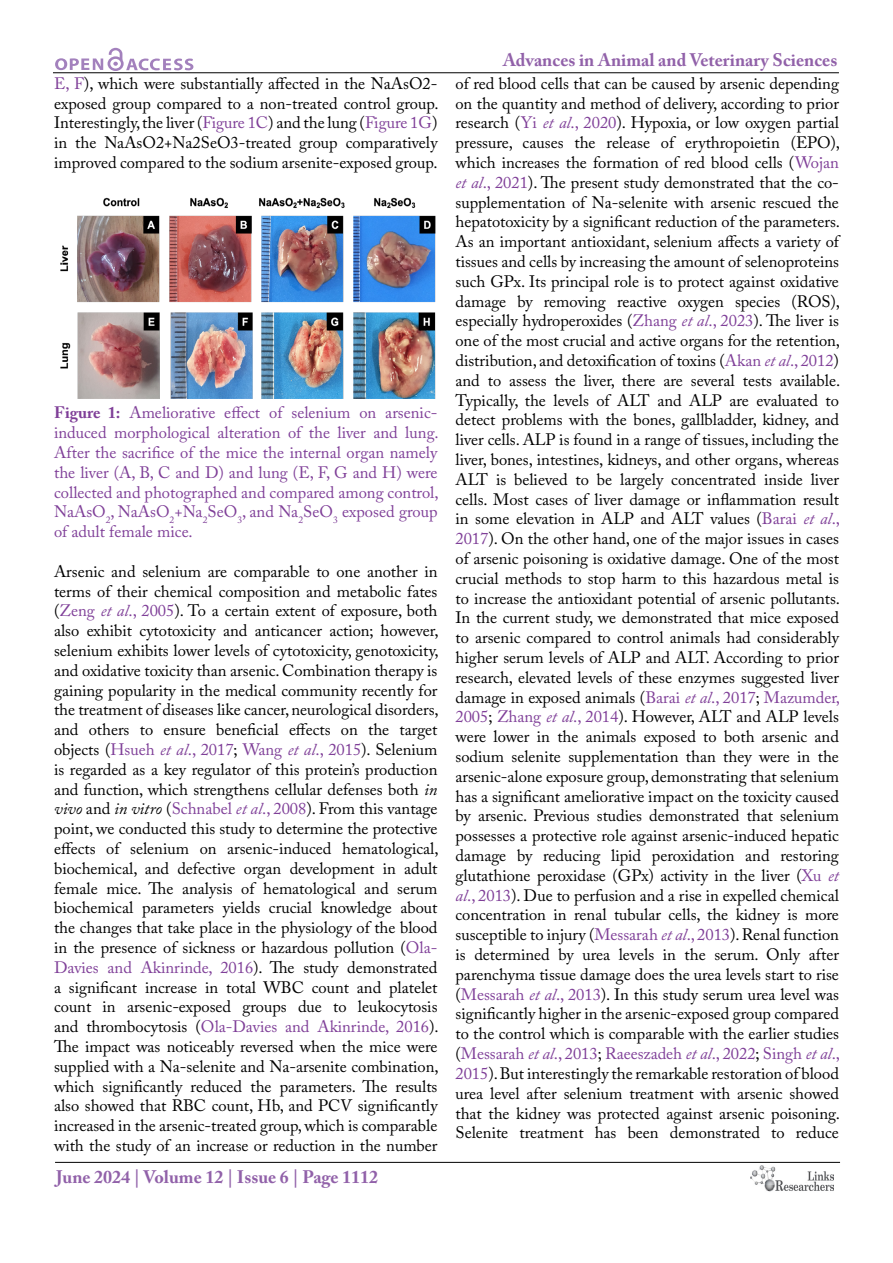
<style>
.page{position:relative;width:893px;height:1263px;background:#fff}
.page>*{position:absolute;margin:0;border:0;box-sizing:border-box;transform-origin:0 0}
.t1{font:700 18px "Adobe Caslon Pro";color:#9161a9}
.t2{font:16.5px/19.8px "Adobe Caslon Pro";color:#000;text-align:justify}
.t3{font:16.5px/19.8px "Adobe Caslon Pro";color:#7f3f98;text-align:justify}
.s1{color:#7f3f98}
.s2{font-weight:700}
.s3{font-style:italic;color:#7f3f98}
.s4{font-style:italic}
</style>
<div class="page">
<hr style="left:53px;top:72px;width:786px;height:1px;background:#000">
<hr style="left:55px;top:1162px;width:785px;height:1px;background:#000">
<svg style="left:55px;top:48px;width:138px;height:23px"></svg>
<img style="left:750px;top:1166px;width:83px;height:26px">
<img style="left:60px;top:197px;width:376px;height:202px">
<p class="t2" style="left:54px;top:73px;width:386px"><span class="s1">E, F</span>), which were substantially affected in the NaAsO2- exposed group compared to a non-treated control group.<br>Interestingly, the liver (<span class="s1">Figure 1C</span>) and the lung (<span class="s1">Figure 1G</span>) in the NaAsO2+Na2SeO3-treated group comparatively improved compared to the sodium arsenite-exposed group.</p>
<p class="t3" style="left:54px;top:403px;width:386px"><span class="s2">Figure 1:</span> Ameliorative effect of selenium on arsenic&shy;induced morphological alteration of the liver and lung.<br>After the sacrifice of the mice the internal organ namely the liver (A, B, C and D) and lung (E, F, G and H) were collected and photographed and compared among control, NaAsO<sub>2</sub>, NaAsO<sub>2</sub>+Na<sub>2</sub>SeO<sub>3</sub>, and Na<sub>2</sub>SeO<sub>3</sub> exposed group of adult female mice.</p>
<p class="t2" style="left:54px;top:561px;width:386px">Arsenic and selenium are comparable to one another in terms of their chemical composition and metabolic fates (<span class="s1">Zeng</span> <span class="s3">et al</span><span class="s1">., 2005</span>). To a certain extent of exposure, both also exhibit cytotoxicity and anticancer action; however, selenium exhibits lower levels of cytotoxicity, genotoxicity, and oxidative toxicity than arsenic. Combination therapy is gaining popularity in the medical community recently for the treatment of diseases like cancer, neurological disorders, and others to ensure beneficial effects on the target objects (<span class="s1">Hsueh</span> <span class="s3">et al</span><span class="s1">., 2017</span>; <span class="s1">Wang</span> <span class="s3">et al</span><span class="s1">., 2015</span>). Selenium is regarded as a key regulator of this protein’s production and function, which strengthens cellular defenses both <span class="s4">in vivo</span> and <span class="s4">in vitro</span> (<span class="s1">Schnabel</span> <span class="s3">et al</span><span class="s1">., 2008</span>). From this vantage point, we conducted this study to determine the protective effects of selenium on arsenic-induced hematological, biochemical, and defective organ development in adult female mice. The analysis of hematological and serum biochemical parameters yields crucial knowledge about the changes that take place in the physiology of the blood in the presence of sickness or hazardous pollution (<span class="s1">Ola-Davies and Akinrinde, 2016</span>). The study demonstrated a significant increase in total WBC count and platelet count in arsenic-exposed groups due to leukocytosis and thrombocytosis (<span class="s1">Ola-Davies and Akinrinde, 2016</span>).<br>The impact was noticeably reversed when the mice were supplied with a Na-selenite and Na-arsenite combination, which significantly reduced the parameters. The results also showed that RBC count, Hb, and PCV significantly increased in the arsenic-treated group, which is comparable with the study of an increase or reduction in the number</p>
<p class="t1" style="left:56px;top:1166px;width:324px">June 2024 | Volume 12 | Issue 6 | Page 1112</p>
<p class="t1" style="left:503px;top:50px;width:336px">Advances in Animal and Veterinary Sciences</p>
<p class="t2" style="left:455px;top:73px;width:386px">of red blood cells that can be caused by arsenic depending on the quantity and method of delivery, according to prior research (<span class="s1">Yi</span> <span class="s3">et al</span><span class="s1">., 2020</span>). Hypoxia, or low oxygen partial pressure, causes the release of erythropoietin (EPO), which increases the formation of red blood cells (<span class="s1">Wojan </span><span class="s3">et al</span><span class="s1">., 2021</span>). The present study demonstrated that the co&shy;supplementation of Na-selenite with arsenic rescued the hepatotoxicity by a significant reduction of the parameters.<br>As an important antioxidant, selenium affects a variety of tissues and cells by increasing the amount of selenoproteins such GPx. Its principal role is to protect against oxidative damage by removing reactive oxygen species (ROS), especially hydroperoxides (<span class="s1">Zhang</span> <span class="s3">et al</span><span class="s1">., 2023</span>). The liver is one of the most crucial and active organs for the retention, distribution, and detoxification of toxins (<span class="s1">Akan</span> <span class="s3">et al</span><span class="s1">., 2012</span>) and to assess the liver, there are several tests available.<br>Typically, the levels of ALT and ALP are evaluated to detect problems with the bones, gallbladder, kidney, and liver cells. ALP is found in a range of tissues, including the liver, bones, intestines, kidneys, and other organs, whereas ALT is believed to be largely concentrated inside liver cells. Most cases of liver damage or inflammation result in some elevation in ALP and ALT values (<span class="s1">Barai</span> <span class="s3">et al</span><span class="s1">., 2017</span>). On the other hand, one of the major issues in cases of arsenic poisoning is oxidative damage. One of the most crucial methods to stop harm to this hazardous metal is to increase the antioxidant potential of arsenic pollutants.<br>In the current study, we demonstrated that mice exposed to arsenic compared to control animals had considerably higher serum levels of ALP and ALT. According to prior research, elevated levels of these enzymes suggested liver damage in exposed animals (<span class="s1">Barai</span> <span class="s3">et al</span><span class="s1">., 2017</span>; <span class="s1">Mazumder, 2005</span>; <span class="s1">Zhang</span> <span class="s3">et al</span><span class="s1">., 2014</span>). However, ALT and ALP levels were lower in the animals exposed to both arsenic and sodium selenite supplementation than they were in the arsenic-alone exposure group, demonstrating that selenium has a significant ameliorative impact on the toxicity caused by arsenic. Previous studies demonstrated that selenium possesses a protective role against arsenic-induced hepatic damage by reducing lipid peroxidation and restoring glutathione peroxidase (GPx) activity in the liver (<span class="s1">Xu</span> <span class="s3">et al</span><span class="s1">., 2013</span>). Due to perfusion and a rise in expelled chemical concentration in renal tubular cells, the kidney is more susceptible to injury (<span class="s1">Messarah</span> <span class="s3">et al</span><span class="s1">., 2013</span>). Renal function is determined by urea levels in the serum. Only after parenchyma tissue damage does the urea levels start to rise (<span class="s1">Messarah</span> <span class="s3">et al</span><span class="s1">., 2013</span>). In this study serum urea level was significantly higher in the arsenic-exposed group compared to the control which is comparable with the earlier studies (<span class="s1">Messarah</span> <span class="s3">et al</span><span class="s1">., 2013</span>; <span class="s1">Raeeszadeh</span> <span class="s3">et al</span><span class="s1">., 2022</span>; <span class="s1">Singh</span> <span class="s3">et al</span><span class="s1">., 2015</span>). But interestingly the remarkable restoration of blood urea level after selenium treatment with arsenic showed that the kidney was protected against arsenic poisoning.<br>Selenite treatment has been demonstrated to reduce</p>
</div>
